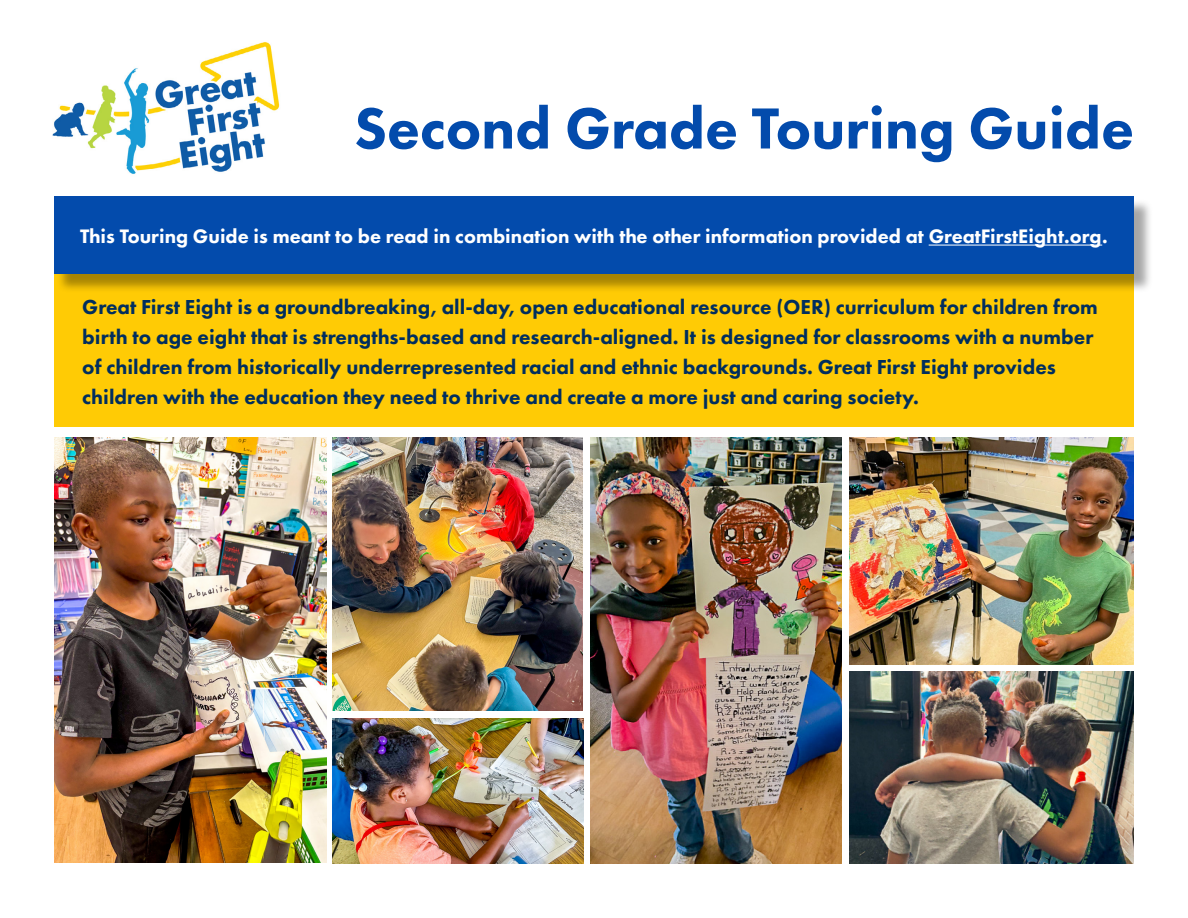
<style>
.page{position:relative;width:1188px;height:918px;background:#fff}
.page>*{position:absolute;margin:0;border:0;box-sizing:border-box;transform-origin:0 0}
.t1{font:800 60px "Futura PT";color:#034bac}
.t2{font:800 21px/30px "Futura PT";color:#002e5e}
.t3{font:800 20.25px "Futura PT";color:#fff}
</style>
<div class="page">
<img style="left:52px;top:42px;width:228px;height:132px">
<div style="left:54px;top:233px;width:1080px;height:194px;background:#ffcb05"></div>
<div style="left:56px;top:198px;width:1097px;height:95px;background:#000;opacity:.35"></div>
<div style="left:54px;top:196px;width:1080px;height:78px;background:#034bac"></div>
<hr style="left:929px;top:245px;width:173px;height:1px;background:#fff">
<img style="left:849px;top:437px;width:285px;height:227px">
<img style="left:849px;top:672px;width:285px;height:192px">
<img style="left:591px;top:437px;width:250px;height:427px">
<img style="left:54px;top:437px;width:272px;height:426px">
<img style="left:333px;top:718px;width:250px;height:146px">
<img style="left:333px;top:437px;width:249px;height:274px">
<h1 class="t1" style="left:354px;top:91px;width:781px">Second Grade Touring Guide</h1>
<p class="t3" style="left:80px;top:224px;width:1029px">This Touring Guide is meant to be read in combination with the other information provided at GreatFirstEight.org.</p>
<p class="t2" style="left:82px;top:292px;width:1017px">Great First Eight is a groundbreaking, all-day, open educational resource (OER) curriculum for children from birth to age eight that is strengths-based and research-aligned. It is designed for classrooms with a number of children from historically underrepresented racial and ethnic backgrounds. Great First Eight provides children with the education they need to thrive and create a more just and caring society.</p>
</div>
